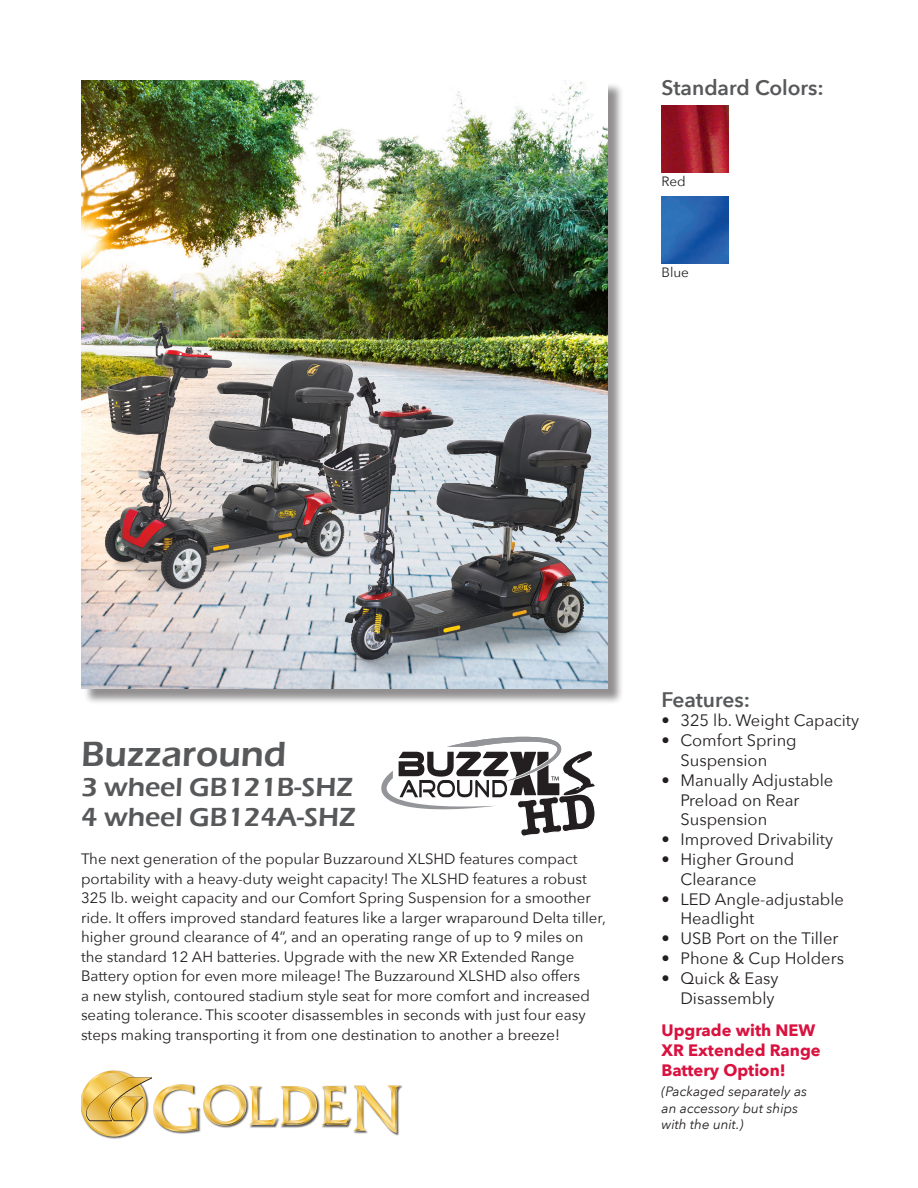
<style>
.page{position:relative;width:918px;height:1188px;background:#fff}
.page>*{position:absolute;margin:0;border:0;box-sizing:border-box;transform-origin:0 0}
.t1{font:600 36px "Eras ITC";color:#57585a}
.t2{font:600 27px "Eras ITC";color:#57585a}
.t3{font:600 21px "Avenir Next";color:#57585a}
.t4{font:16.5px/19.8px "Avenir Next";color:#231f20}
.t5{font:700 16.5px/19.8px "Avenir Next";color:#d91240}
.t6{font:15px/19.5px "Avenir Next";color:#231f20}
.t7{font:italic 13.5px/16.2px "Avenir Next";color:#231f20}
.t8{font:13.5px "Avenir Next";color:#231f20}
</style>
<div class="page">
<div style="left:83px;top:83px;width:541px;height:622px;background:#231f20;opacity:.5"></div>
<img style="left:81px;top:80px;width:527px;height:608px">
<img style="left:104px;top:1070px;width:21px;height:69px">
<svg style="left:81px;top:1071px;width:319px;height:66px"></svg>
<img style="left:662px;top:105px;width:67px;height:67px">
<img style="left:662px;top:196px;width:67px;height:68px">
<img style="left:86px;top:311px;width:285px;height:292px">
<img style="left:300px;top:365px;width:319px;height:311px">
<svg style="left:381px;top:737px;width:214px;height:99px"></svg>
<p class="t3" style="left:662px;top:69px;width:164px">Standard Colors:</p>
<p class="t8" style="left:662px;top:170px;width:26px">Red</p>
<p class="t8" style="left:662px;top:261px;width:29px">Blue</p>
<p class="t1" style="left:81px;top:734px;width:207px">Buzzaround</p>
<p class="t2" style="left:81px;top:772px;width:274px">3 wheel GB121B-SHZ</p>
<p class="t2" style="left:81px;top:802px;width:276px">4 wheel GB124A-SHZ</p>
<p class="t6" style="left:81px;top:849px;width:527px">The next generation of the popular Buzzaround XLSHD features compact portability with a heavy-duty weight capacity! The XLSHD features a robust 325 lb. weight capacity and our Comfort Spring Suspension for a smoother ride. It offers improved standard features like a larger wraparound Delta tiller, higher ground clearance of 4”, and an operating range of up to 9 miles on the standard 12 AH batteries. Upgrade with the new XR Extended Range Battery option for even more mileage! The Buzzaround XLSHD also offers<br>a new stylish, contoured stadium style seat for more comfort and increased seating tolerance. This scooter disassembles in seconds with just four easy steps making transporting it from one destination to another a breeze!</p>
<p class="t3" style="left:662px;top:681px;width:90px">Features:</p>
<p class="t4" style="left:662px;top:710px;width:199px">• 325 lb. Weight Capacity</p>
<p class="t4" style="left:680px;top:730px;width:118px;text-indent:-19px">• Comfort Spring<br>Suspension</p>
<p class="t4" style="left:680px;top:769px;width:154px;text-indent:-19px">• Manually Adjustable<br>Preload on Rear<br>Suspension</p>
<p class="t4" style="left:662px;top:829px;width:173px">• Improved Drivability</p>
<p class="t4" style="left:680px;top:849px;width:115px;text-indent:-19px">• Higher Ground<br>Clearance</p>
<p class="t4" style="left:680px;top:888px;width:165px;text-indent:-19px">• LED Angle-adjustable<br>Headlight</p>
<p class="t4" style="left:662px;top:928px;width:179px">• USB Port on the Tiller</p>
<p class="t4" style="left:662px;top:948px;width:184px">• Phone &amp; Cup Holders</p>
<p class="t4" style="left:662px;top:967px;width:119px;text-align:right">• Quick &amp; Easy<br>Disassembly</p>
<p class="t5" style="left:662px;top:1020px;width:161px">Upgrade with NEW<br>XR Extended Range<br>Battery Option!</p>
<p class="t7" style="left:662px;top:1083px;width:147px">(Packaged separately as an accessory but ships with the unit.)</p>
</div>
